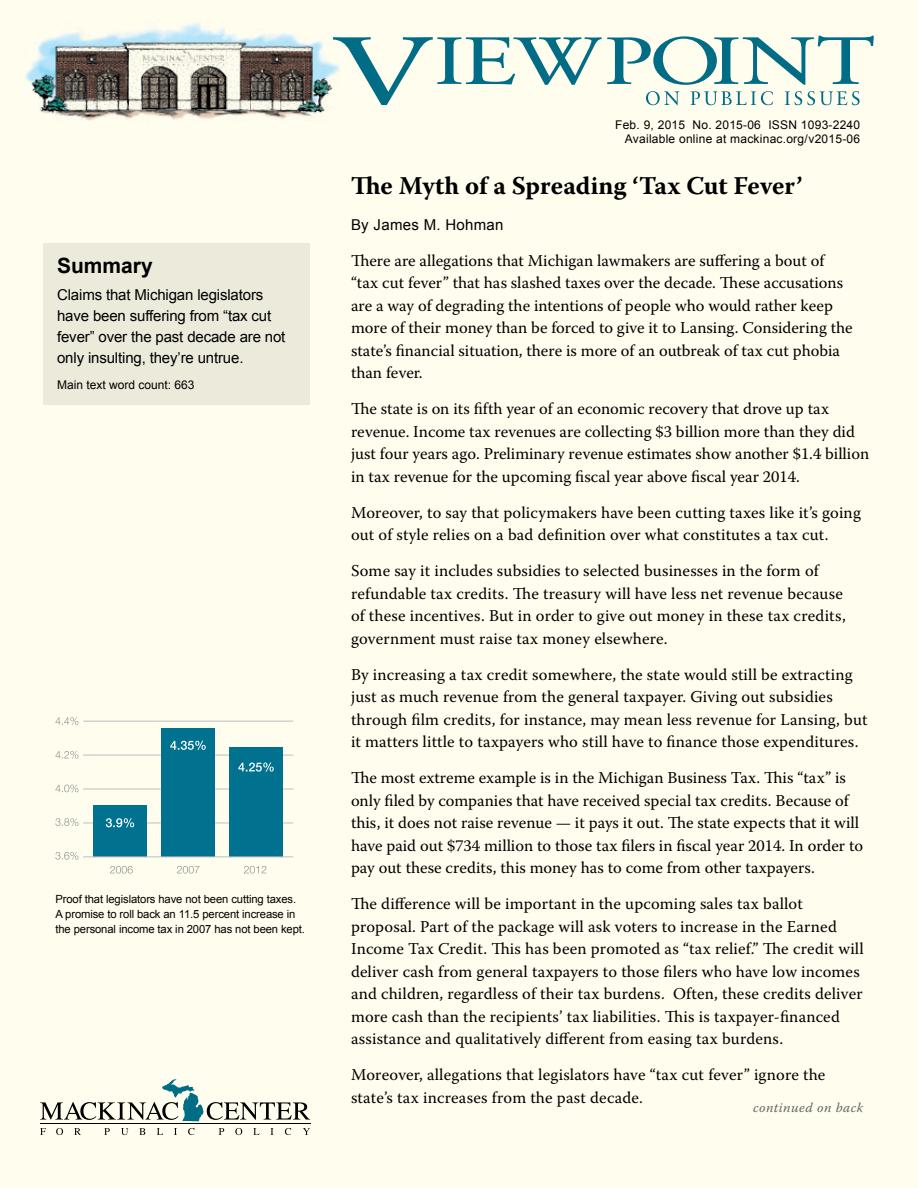
<style>
.page{position:relative;width:918px;height:1188px;background:#fffdee}
.page>*{position:absolute;margin:0;border:0;box-sizing:border-box;transform-origin:0 0}
.t1{font:700 25.5px "Warnock Pro";color:#000}
.t2{font:700 21px "Arial";color:#000}
.t3{font:16.5px/22.5px "Warnock Pro";letter-spacing:.01em;color:#000}
.t4{font:15px/21px "Arial";letter-spacing:-.01em;color:#000}
.t5{font:15px "Arial";letter-spacing:.02em;color:#000}
.t6{font:italic 13.5px "Warnock Pro";letter-spacing:.04em;color:#636466}
.t7{font:12px/14.4px "Arial";letter-spacing:.02em;color:#000;text-align:right}
.t8{font:12px "Arial";color:#000}
.t9{font:11.25px/15px "Arial";letter-spacing:-.01em;color:#000}
</style>
<div class="page">
<img style="left:25px;top:22px;width:308px;height:99px">
<svg style="left:333px;top:36px;width:541px;height:69px"></svg>
<svg style="left:40px;top:1128px;width:6px;height:7px"></svg>
<svg style="left:56px;top:1128px;width:7px;height:7px"></svg>
<svg style="left:74px;top:1128px;width:7px;height:7px"></svg>
<svg style="left:104px;top:1128px;width:6px;height:7px"></svg>
<svg style="left:121px;top:1128px;width:7px;height:7px"></svg>
<svg style="left:139px;top:1128px;width:6px;height:7px"></svg>
<svg style="left:157px;top:1128px;width:6px;height:7px"></svg>
<svg style="left:174px;top:1128px;width:3px;height:7px"></svg>
<svg style="left:188px;top:1128px;width:7px;height:7px"></svg>
<svg style="left:219px;top:1128px;width:5px;height:7px"></svg>
<svg style="left:235px;top:1128px;width:7px;height:7px"></svg>
<svg style="left:253px;top:1128px;width:7px;height:7px"></svg>
<svg style="left:270px;top:1128px;width:4px;height:7px"></svg>
<svg style="left:285px;top:1128px;width:6px;height:7px"></svg>
<svg style="left:303px;top:1128px;width:7px;height:7px"></svg>
<hr style="left:40px;top:1124px;width:270px;height:1px;background:#000">
<svg style="left:40px;top:1079px;width:270px;height:42px"></svg>
<div style="left:44px;top:244px;width:266px;height:161px;background:#ebeadb"></div>
<hr style="left:83px;top:823px;width:210px;height:1px;background:#bcbec0">
<hr style="left:83px;top:789px;width:210px;height:1px;background:#bcbec0">
<hr style="left:83px;top:755px;width:210px;height:1px;background:#bcbec0">
<hr style="left:83px;top:721px;width:210px;height:1px;background:#bcbec0">
<div style="left:94px;top:805px;width:53px;height:52px;background:#00728f"></div>
<div style="left:230px;top:747px;width:53px;height:110px;background:#00728f"></div>
<div style="left:162px;top:729px;width:53px;height:128px;background:#00728f"></div>
<svg style="left:55px;top:852px;width:23px;height:8px"></svg>
<svg style="left:55px;top:818px;width:23px;height:8px"></svg>
<svg style="left:55px;top:784px;width:23px;height:8px"></svg>
<svg style="left:55px;top:751px;width:23px;height:8px"></svg>
<svg style="left:55px;top:717px;width:23px;height:8px"></svg>
<svg style="left:110px;top:866px;width:156px;height:7px"></svg>
<svg style="left:106px;top:818px;width:28px;height:9px"></svg>
<svg style="left:238px;top:762px;width:36px;height:10px"></svg>
<svg style="left:170px;top:741px;width:36px;height:9px"></svg>
<hr style="left:83px;top:857px;width:210px;height:1px;background:#bcbec0">
<p class="t2" style="left:57px;top:251px;width:97px">Summary</p>
<p class="t4" style="left:57px;top:285px;width:230px">Claims that Michigan legislators have been suffering from “tax cut fever” over the past decade are not only insulting, they’re untrue.</p>
<p class="t8" style="left:57px;top:377px;width:139px">Main text word count: 663</p>
<p class="t9" style="left:55px;top:892px;width:251px">Proof that legislators have not been cutting taxes.<br>A promise to roll back an 11.5 percent increase in the personal income tax in 2007 has not been kept.</p>
<p class="t7" style="left:615px;top:117px;width:247px">Feb. 9, 2015 No. 2015-06 ISSN 1093-2240<br>Available online at mackinac.org/v2015-06</p>
<h1 class="t1" style="left:351px;top:170px;width:453px">The Myth of a Spreading ‘Tax Cut Fever’</h1>
<p class="t5" style="left:351px;top:215px;width:154px">By James M. Hohman</p>
<p class="t3" style="left:351px;top:249px;width:503px">There are allegations that Michigan lawmakers are suffering a bout of “tax cut fever” that has slashed taxes over the decade. These accusations are a way of degrading the intentions of people who would rather keep more of their money than be forced to give it to Lansing. Considering the state’s financial situation, there is more of an outbreak of tax cut phobia than fever.</p>
<p class="t3" style="left:351px;top:397px;width:520px">The state is on its fifth year of an economic recovery that drove up tax revenue. Income tax revenues are collecting $3 billion more than they did just four years ago. Preliminary revenue estimates show another $1.4 billion in tax revenue for the upcoming fiscal year above fiscal year 2014.</p>
<p class="t3" style="left:351px;top:501px;width:511px">Moreover, to say that policymakers have been cutting taxes like it’s going out of style relies on a bad definition over what constitutes a tax cut.</p>
<p class="t3" style="left:351px;top:559px;width:496px">Some say it includes subsidies to selected businesses in the form of refundable tax credits. The treasury will have less net revenue because of these incentives. But in order to give out money in these tax credits, government must raise tax money elsewhere.</p>
<p class="t3" style="left:351px;top:663px;width:518px">By increasing a tax credit somewhere, the state would still be extracting just as much revenue from the general taxpayer. Giving out subsidies through film credits, for instance, may mean less revenue for Lansing, but it matters little to taxpayers who still have to finance those expenditures.</p>
<p class="t3" style="left:351px;top:766px;width:514px">The most extreme example is in the Michigan Business Tax. This “tax” is only filed by companies that have received special tax credits. Because of this, it does not raise revenue — it pays it out. The state expects that it will have paid out $734 million to those tax filers in fiscal year 2014. In order to pay out these credits, this money has to come from other taxpayers.</p>
<p class="t3" style="left:351px;top:892px;width:514px">The difference will be important in the upcoming sales tax ballot proposal. Part of the package will ask voters to increase in the Earned Income Tax Credit. This has been promoted as “tax relief.” The credit will deliver cash from general taxpayers to those filers who have low incomes and children, regardless of their tax burdens. Often, these credits deliver more cash than the recipients’ tax liabilities. This is taxpayer-financed assistance and qualitatively different from easing tax burdens.</p>
<p class="t3" style="left:351px;top:1063px;width:476px">Moreover, allegations that legislators have “tax cut fever” ignore the state’s tax increases from the past decade.</p>
<p class="t6" style="left:753px;top:1100px;width:112px">continued on back</p>
</div>
